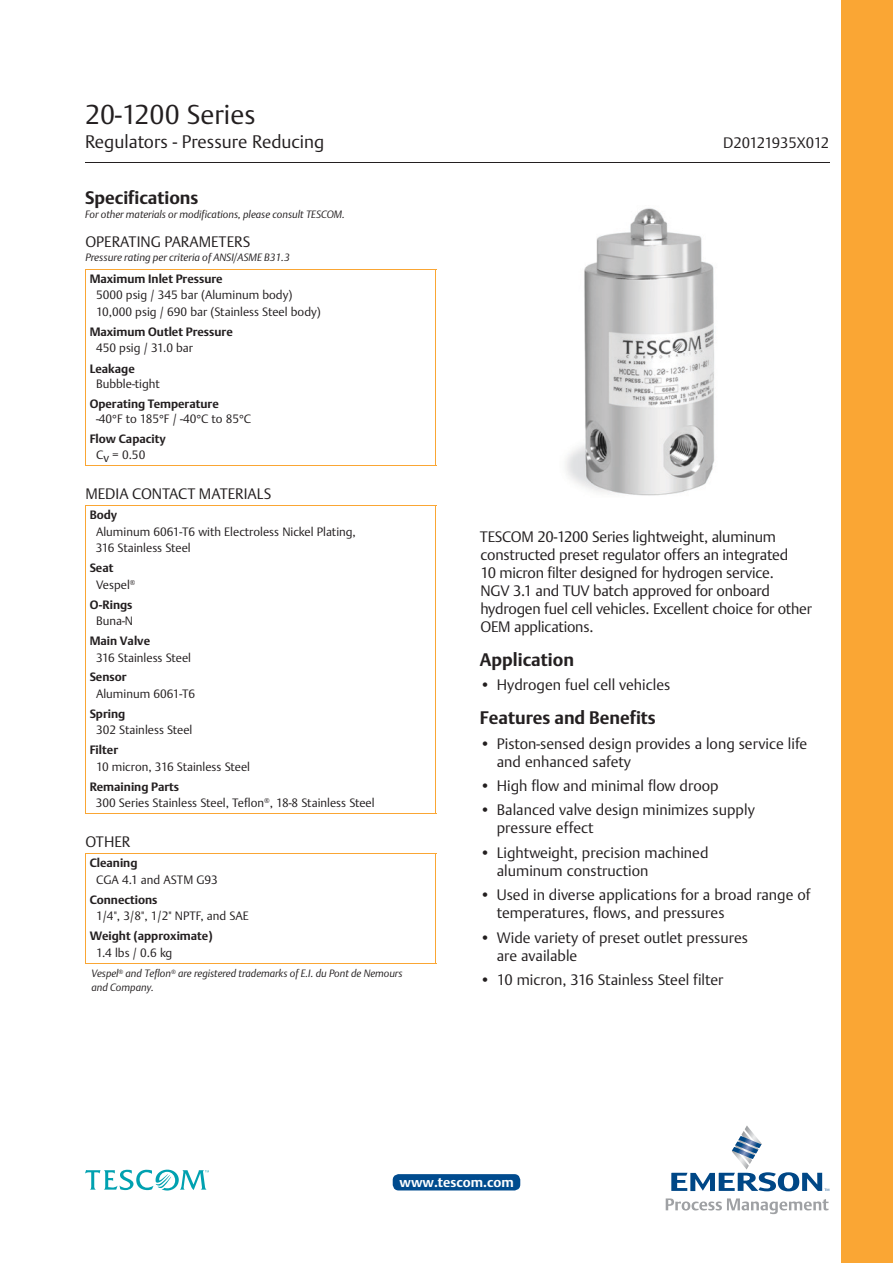
<style>
.page{position:relative;width:893px;height:1263px;background:#fff}
.page>*{position:absolute;margin:0;border:0;box-sizing:border-box;transform-origin:0 0}
.t1{font:300 27px "DTL Argo T";color:#231f20}
.t2{font:700 18px "DTL Argo T";color:#231f20}
.t3{font:300 18px "DTL Argo T";color:#231f20}
.t4{font:300 15px/18px "DTL Argo T";color:#231f20}
.t5{font:300 15px "DTL Argo T";letter-spacing:-.02em;color:#231f20}
.t6{font:700 13.5px "DTL Argo T";color:#fff}
.t7{font:300 12px/16.5px "DTL Argo T";color:#231f20}
.t8{font:700 12px "DTL Argo T";color:#231f20}
.t9{font:italic 10.5px/13.5px "DTL Argo T Light";color:#231f20}
.s1{font-weight:700}
</style>
<div class="page">
<div style="left:842px;top:0;width:51px;height:1263px;background:#faa634"></div>
<hr style="left:85px;top:162px;width:744px;height:1px;background:#231f20">
<hr style="left:85px;top:269px;width:351px;height:1px;background:#faa634">
<hr style="left:435px;top:322px;width:1px;height:37px;background:#faa634">
<hr style="left:435px;top:359px;width:1px;height:35px;background:#faa634">
<hr style="left:435px;top:394px;width:1px;height:36px;background:#faa634">
<hr style="left:85px;top:465px;width:351px;height:1px;background:#faa634">
<hr style="left:435px;top:506px;width:1px;height:53px;background:#faa634">
<hr style="left:435px;top:559px;width:1px;height:36px;background:#faa634">
<hr style="left:435px;top:595px;width:1px;height:36px;background:#faa634">
<hr style="left:435px;top:631px;width:1px;height:37px;background:#faa634">
<hr style="left:85px;top:270px;width:1px;height:52px;background:#faa634">
<hr style="left:435px;top:270px;width:1px;height:52px;background:#faa634">
<hr style="left:85px;top:322px;width:1px;height:37px;background:#faa634">
<hr style="left:85px;top:359px;width:1px;height:35px;background:#faa634">
<hr style="left:85px;top:394px;width:1px;height:36px;background:#faa634">
<hr style="left:85px;top:430px;width:1px;height:35px;background:#faa634">
<hr style="left:435px;top:430px;width:1px;height:35px;background:#faa634">
<hr style="left:85px;top:505px;width:351px;height:1px;background:#faa634">
<hr style="left:85px;top:506px;width:1px;height:53px;background:#faa634">
<hr style="left:85px;top:559px;width:1px;height:36px;background:#faa634">
<hr style="left:85px;top:595px;width:1px;height:36px;background:#faa634">
<hr style="left:85px;top:631px;width:1px;height:37px;background:#faa634">
<hr style="left:85px;top:668px;width:1px;height:36px;background:#faa634">
<hr style="left:85px;top:704px;width:1px;height:37px;background:#faa634">
<hr style="left:85px;top:741px;width:1px;height:36px;background:#faa634">
<hr style="left:85px;top:777px;width:1px;height:36px;background:#faa634">
<hr style="left:435px;top:777px;width:1px;height:36px;background:#faa634">
<hr style="left:85px;top:813px;width:351px;height:1px;background:#faa634">
<hr style="left:85px;top:853px;width:351px;height:1px;background:#faa634">
<hr style="left:85px;top:854px;width:1px;height:36px;background:#faa634">
<hr style="left:435px;top:854px;width:1px;height:36px;background:#faa634">
<hr style="left:85px;top:890px;width:1px;height:37px;background:#faa634">
<hr style="left:85px;top:927px;width:1px;height:36px;background:#faa634">
<hr style="left:435px;top:927px;width:1px;height:36px;background:#faa634">
<hr style="left:85px;top:963px;width:351px;height:1px;background:#faa634">
<hr style="left:435px;top:668px;width:1px;height:36px;background:#faa634">
<hr style="left:435px;top:704px;width:1px;height:37px;background:#faa634">
<hr style="left:435px;top:741px;width:1px;height:36px;background:#faa634">
<hr style="left:435px;top:890px;width:1px;height:37px;background:#faa634">
<img style="left:565px;top:208px;width:150px;height:288px">
<svg style="left:671px;top:1125px;width:158px;height:66px"></svg>
<svg style="left:666px;top:1198px;width:162px;height:16px"></svg>
<svg style="left:85px;top:1170px;width:124px;height:20px"></svg>
<div style="left:393px;top:1174px;width:127px;height:16px;background:#004b8e;border-radius:6px"></div>
<h1 class="t1" style="left:85px;top:98px;width:172px">20-1200 Series</h1>
<p class="t3" style="left:85px;top:131px;width:241px">Regulators - Pressure Reducing</p>
<p class="t5" style="left:723px;top:133px;width:108px">D20121935X012</p>
<p class="t2" style="left:85px;top:187px;width:115px">Specifications</p>
<p class="t9" style="left:85px;top:207px;width:261px">For other materials or modifications, please consult TESCOM.</p>
<p class="t4" style="left:85px;top:233px;width:166px">OPERATING PARAMETERS</p>
<p class="t9" style="left:85px;top:250px;width:206px">Pressure rating per criteria of ANSI/ASME B31.3</p>
<p class="t8" style="left:90px;top:272px;width:135px">Maximum Inlet Pressure</p>
<p class="t7" style="left:96px;top:287px;width:226px">5000 psig / 345 bar (Aluminum body)<br>10,000 psig / 690 bar (Stainless Steel body)</p>
<p class="t8" style="left:90px;top:324px;width:145px">Maximum Outlet Pressure</p>
<p class="t7" style="left:96px;top:340px;width:99px">450 psig / 31.0 bar</p>
<p class="t8" style="left:90px;top:361px;width:47px">Leakage</p>
<p class="t7" style="left:96px;top:375px;width:65px">Bubble-tight</p>
<p class="t8" style="left:90px;top:396px;width:131px">Operating Temperature</p>
<p class="t7" style="left:96px;top:411px;width:157px">-40°F to 185°F / -40°C to 85°C</p>
<p class="t8" style="left:90px;top:432px;width:78px">Flow Capacity</p>
<p class="t7" style="left:96px;top:446px;width:51px">Cv = 0.50</p>
<p class="t4" style="left:85px;top:485px;width:187px">MEDIA CONTACT MATERIALS</p>
<p class="t8" style="left:90px;top:508px;width:29px">Body</p>
<p class="t7" style="left:96px;top:523px;width:262px">Aluminum 6061-T6 with Electroless Nickel Plating,<br>316 Stainless Steel</p>
<p class="t7" style="left:96px;top:559px;width:41px;text-indent:-6px"><span class="s1">Seat<br></span>Vespel<sup>®</sup></p>
<p class="t8" style="left:90px;top:597px;width:44px">O-Rings</p>
<p class="t7" style="left:96px;top:612px;width:39px">Buna-N</p>
<p class="t8" style="left:90px;top:634px;width:62px">Main Valve</p>
<p class="t7" style="left:96px;top:649px;width:97px">316 Stainless Steel</p>
<p class="t8" style="left:90px;top:670px;width:38px">Sensor</p>
<p class="t7" style="left:96px;top:685px;width:101px">Aluminum 6061-T6</p>
<p class="t8" style="left:90px;top:706px;width:37px">Spring</p>
<p class="t7" style="left:96px;top:722px;width:98px">302 Stainless Steel</p>
<p class="t8" style="left:90px;top:743px;width:30px">Filter</p>
<p class="t7" style="left:96px;top:758px;width:156px">10 micron, 316 Stainless Steel</p>
<p class="t7" style="left:96px;top:778px;width:281px;text-indent:-6px"><span class="s1">Remaining Parts<br></span>300 Series Stainless Steel, Teflon<sup>®</sup>, 18-8 Stainless Steel</p>
<p class="t4" style="left:85px;top:833px;width:47px">OTHER</p>
<p class="t8" style="left:90px;top:856px;width:49px">Cleaning</p>
<p class="t7" style="left:96px;top:871px;width:123px">CGA 4.1 and ASTM G93</p>
<p class="t8" style="left:90px;top:892px;width:69px">Connections</p>
<p class="t7" style="left:96px;top:908px;width:154px">1/4", 3/8", 1/2" NPTF, and SAE</p>
<p class="t8" style="left:90px;top:929px;width:125px">Weight (approximate)</p>
<p class="t7" style="left:96px;top:944px;width:78px">1.4 lbs / 0.6 kg</p>
<p class="t9" style="left:91px;top:967px;width:313px">Vespel<sup>®</sup> and Teflon<sup>®</sup> are registered trademarks of E.I. du Pont de Nemours and Company.</p>
<p class="t4" style="left:480px;top:528px;width:334px">TESCOM 20-1200 Series lightweight, aluminum constructed preset regulator offers an integrated<br>10 micron filter designed for hydrogen service.<br>NGV 3.1 and TUV batch approved for onboard hydrogen fuel cell vehicles. Excellent choice for other OEM applications.</p>
<p class="t2" style="left:480px;top:649px;width:96px">Application</p>
<p class="t4" style="left:480px;top:676px;width:192px">• Hydrogen fuel cell vehicles</p>
<p class="t2" style="left:480px;top:707px;width:178px">Features and Benefits</p>
<p class="t4" style="left:497px;top:734px;width:312px;text-indent:-17px">• Piston-sensed design provides a long service life and enhanced safety</p>
<p class="t4" style="left:480px;top:776px;width:240px">• High flow and minimal flow droop</p>
<p class="t4" style="left:497px;top:801px;width:259px;text-indent:-17px">• Balanced valve design minimizes supply pressure effect</p>
<p class="t4" style="left:497px;top:843px;width:213px;text-indent:-17px">• Lightweight, precision machined aluminum construction</p>
<p class="t4" style="left:497px;top:886px;width:315px;text-indent:-17px">• Used in diverse applications for a broad range of temperatures, flows, and pressures</p>
<p class="t4" style="left:497px;top:928px;width:253px;text-indent:-17px">• Wide variety of preset outlet pressures are available</p>
<p class="t4" style="left:480px;top:970px;width:245px">• 10 micron, 316 Stainless Steel filter</p>
<p class="t6" style="left:400px;top:1174px;width:116px">www.tescom.com</p>
</div>
